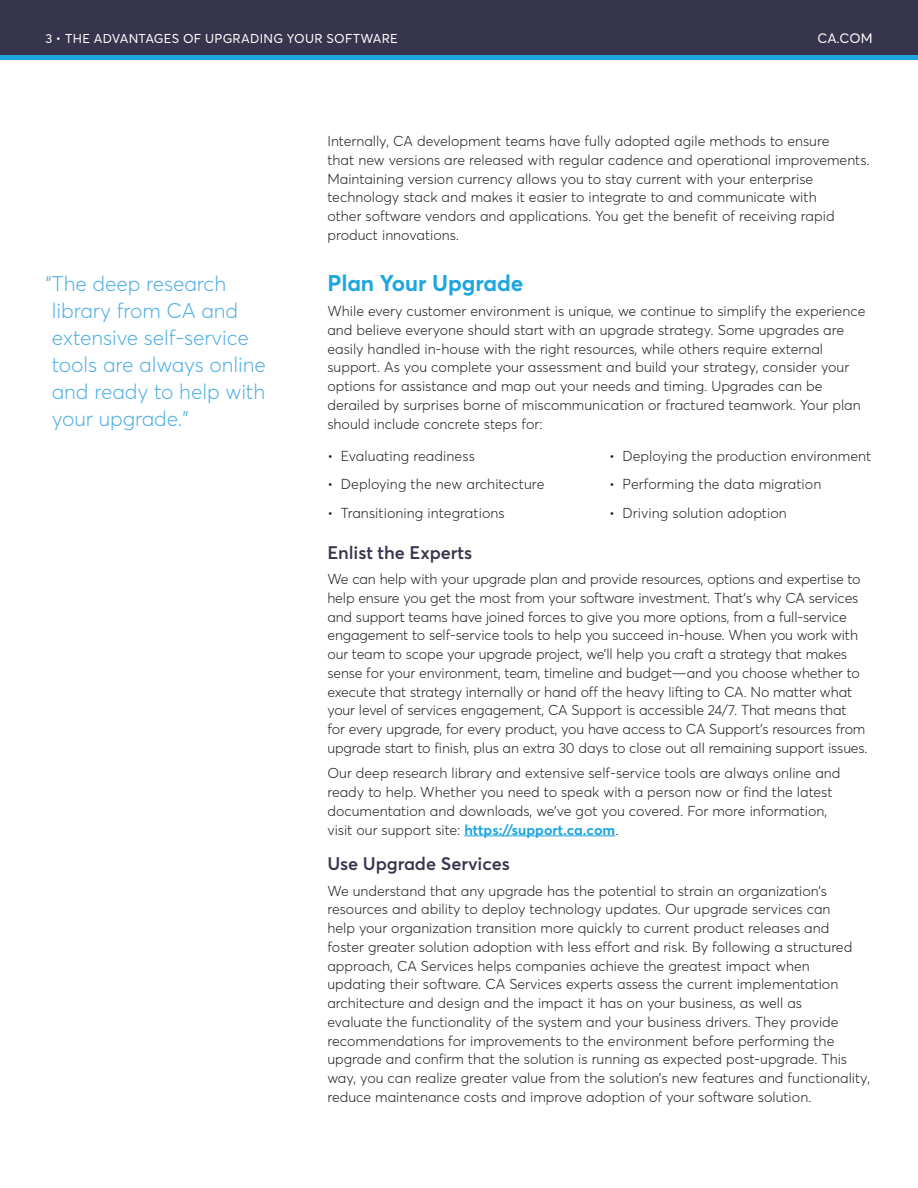
<style>
.page{position:relative;width:918px;height:1188px;background:#fff}
.page>*{position:absolute;margin:0;border:0;box-sizing:border-box;transform-origin:0 0}
.t1{font:700 22.5px "Averta";letter-spacing:-.005em;color:#1da6df}
.Sidebar_Callout{font:300 21px/27px "Averta";letter-spacing:-.005em;color:#53b0e3}
.Subhead_1{font:600 18px "Averta";letter-spacing:-.005em;color:#37354d}
.Body_Copy{font:300 14.25px/18.8px "Averta";color:#231f20}
.eyebrow-ca_com{font:13.5px "Averta";color:#fff}
.Page_Eyebrow{font:12.75px "Averta";letter-spacing:.02em;color:#fff}
.s1{font-weight:700;color:#1da6df}
</style>
<div class="page">
<div style="left:0;top:53px;width:918px;height:7px;background:#1da6df"></div>
<div style="left:0;top:0;width:918px;height:55px;background:#37354d"></div>
<hr style="left:464px;top:835px;width:151px;height:1px;background:#1da6df">
<p class="Page_Eyebrow" style="left:45px;top:30px;width:354px">3 • THE ADVANTAGES OF UPGRADING YOUR SOFTWARE</p>
<p class="eyebrow-ca_com" style="left:817px;top:30px;width:57px">CA.COM</p>
<p class="Sidebar_Callout" style="left:52px;top:270px;width:216px;text-indent:-6px">“The deep research library from CA and extensive self-service tools are always online and ready to help with your upgrade.”</p>
<p class="Body_Copy" style="left:327px;top:132px;width:544px">Internally, CA development teams have fully adopted agile methods to ensure<br>that new versions are released with regular cadence and operational improvements.<br>Maintaining version currency allows you to stay current with your enterprise technology stack and makes it easier to integrate to and communicate with<br>other software vendors and applications. You get the benefit of receiving rapid product innovations.</p>
<p class="t1" style="left:327px;top:268px;width:197px">Plan Your Upgrade</p>
<p class="Body_Copy" style="left:327px;top:302px;width:540px">While every customer environment is unique, we continue to simplify the experience and believe everyone should start with an upgrade strategy. Some upgrades are easily handled in-house with the right resources, while others require external support. As you complete your assessment and build your strategy, consider your options for assistance and map out your needs and timing. Upgrades can be derailed by surprises borne of miscommunication or fractured teamwork. Your plan should include concrete steps for:</p>
<p class="Body_Copy" style="left:327px;top:447px;width:149px">• Evaluating readiness</p>
<p class="Body_Copy" style="left:327px;top:475px;width:218px">• Deploying the new architecture</p>
<p class="Body_Copy" style="left:327px;top:503px;width:179px">• Transitioning integrations</p>
<p class="Body_Copy" style="left:609px;top:447px;width:264px">• Deploying the production environment</p>
<p class="Body_Copy" style="left:609px;top:475px;width:214px">• Performing the data migration</p>
<p class="Body_Copy" style="left:609px;top:503px;width:179px">• Driving solution adoption</p>
<p class="Subhead_1" style="left:327px;top:541px;width:146px">Enlist the Experts</p>
<p class="Body_Copy" style="left:327px;top:570px;width:542px">We can help with your upgrade plan and provide resources, options and expertise to help ensure you get the most from your software investment. That’s why CA services and support teams have joined forces to give you more options, from a full-service engagement to self-service tools to help you succeed in-house. When you work with our team to scope your upgrade project, we’ll help you craft a strategy that makes sense for your environment, team, timeline and budget—and you choose whether to execute that strategy internally or hand off the heavy lifting to CA. No matter what your level of services engagement, CA Support is accessible 24/7. That means that for every upgrade, for every product, you have access to CA Support’s resources from upgrade start to finish, plus an extra 30 days to close out all remaining support issues.</p>
<p class="Body_Copy" style="left:327px;top:764px;width:515px">Our deep research library and extensive self-service tools are always online and ready to help. Whether you need to speak with a person now or find the latest documentation and downloads, we’ve got you covered. For more information, visit our support site: <span class="s1">https://support.ca.com</span>.</p>
<p class="Subhead_1" style="left:327px;top:852px;width:184px">Use Upgrade Services</p>
<p class="Body_Copy" style="left:327px;top:881px;width:544px">We understand that any upgrade has the potential to strain an organization’s resources and ability to deploy technology updates. Our upgrade services can<br>help your organization transition more quickly to current product releases and<br>foster greater solution adoption with less effort and risk. By following a structured approach, CA Services helps companies achieve the greatest impact when updating their software. CA Services experts assess the current implementation architecture and design and the impact it has on your business, as well as<br>evaluate the functionality of the system and your business drivers. They provide recommendations for improvements to the environment before performing the upgrade and confirm that the solution is running as expected post-upgrade. This way, you can realize greater value from the solution’s new features and functionality, reduce maintenance costs and improve adoption of your software solution.</p>
</div>
